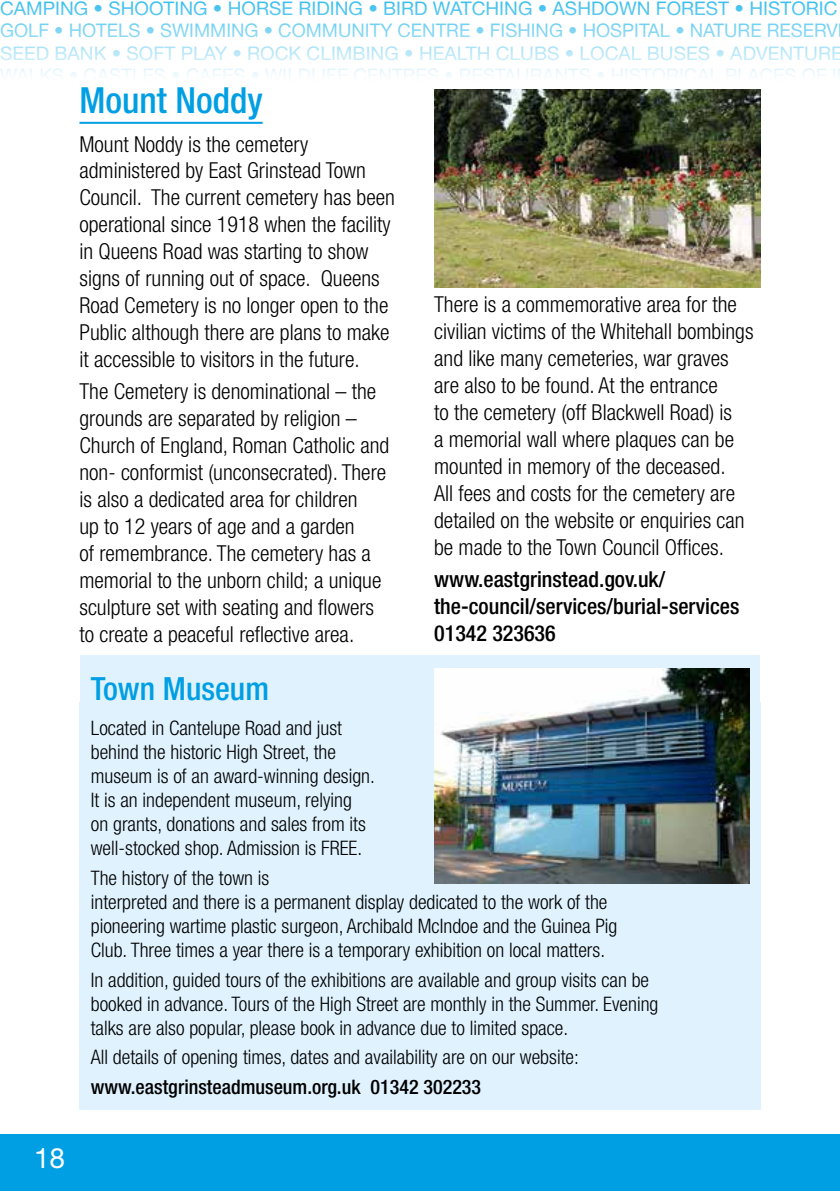
<style>
.page{position:relative;width:840px;height:1191px;background:#fff}
.page>*{position:absolute;margin:0;border:0;box-sizing:border-box;transform-origin:0 0}
.t1{font:500 condensed 36px "Helvetica Neue";color:#009fe3}
.t2{font:500 condensed 32px "Helvetica Neue";color:#009fe3}
.t3{font:28px "Helvetica Neue";color:#fff}
.t4{font:300 condensed 22px/27px "Helvetica Neue";color:#000}
.t5{font:500 condensed 22px/27px "Helvetica Neue";color:#000}
.t6{font:300 condensed 20px/24px "Helvetica Neue";color:#000}
.t7{font:500 condensed 20px "Helvetica Neue";color:#000}
.t8{font:18.8px/22.6px "Helvetica Neue";color:#00ace9}
</style>
<div class="page">
<div style="left:0;top:1134px;width:839px;height:57px;background:#009fe3"></div>
<hr style="left:79px;top:122px;width:183px;height:2px;background:#009fe3">
<div style="left:80px;top:655px;width:679px;height:63px;background:#dff2fd"></div>
<div style="left:79px;top:702px;width:681px;height:168px;background:#dff2fd"></div>
<div style="left:79px;top:852px;width:681px;height:120px;background:#dff2fd"></div>
<div style="left:79px;top:953px;width:681px;height:97px;background:#dff2fd"></div>
<div style="left:79px;top:1031px;width:681px;height:48px;background:#dff2fd"></div>
<div style="left:79px;top:1061px;width:681px;height:48px;background:#dff2fd"></div>
<img style="left:434px;top:89px;width:326px;height:199px">
<img style="left:434px;top:668px;width:314px;height:216px">
<p class="t8" style="left:0;top:-3px;width:843px">CAMPING • SHOOTING • HORSE RIDING • BIRD WATCHING • ASHDOWN FOREST • HISTORIC GOLF • HOTELS • SWIMMING • COMMUNITY CENTRE • FISHING • HOSPITAL • NATURE RESERV SEED BANK • SOFT PLAY • ROCK CLIMBING • HEALTH CLUBS • LOCAL BUSES • ADVENTURE WALKS • CASTLES • CAFES • WILDLIFE CENTRES • RESTAURANTS • HISTORICAL PLACES OF I</p>
<h1 class="t1" style="left:79px;top:79px;width:185px">Mount Noddy</h1>
<p class="t4" style="left:79px;top:130px;width:317px">Mount Noddy is the cemetery administered by East Grinstead Town Council. The current cemetery has been operational since 1918 when the facility in Queens Road was starting to show signs of running out of space. Queens Road Cemetery is no longer open to the Public although there are plans to make it accessible to visitors in the future.</p>
<p class="t4" style="left:79px;top:378px;width:311px">The Cemetery is denominational – the grounds are separated by religion – Church of England, Roman Catholic and non- conformist (unconsecrated). There is also a dedicated area for children<br>up to 12 years of age and a garden<br>of remembrance. The cemetery has a memorial to the unborn child; a unique sculpture set with seating and flowers to create a peaceful reflective area.</p>
<p class="t4" style="left:434px;top:291px;width:321px">There is a commemorative area for the civilian victims of the Whitehall bombings and like many cemeteries, war graves are also to be found. At the entrance<br>to the cemetery (off Blackwell Road) is<br>a memorial wall where plaques can be mounted in memory of the deceased.<br>All fees and costs for the cemetery are detailed on the website or enquiries can be made to the Town Council Offices.</p>
<p class="t5" style="left:434px;top:565px;width:307px">www.eastgrinstead.gov.uk/ the-council/services/burial-services<br>01342 323636</p>
<p class="t3" style="left:34px;top:1141px;width:33px">18</p>
<h2 class="t2" style="left:91px;top:669px;width:180px">Town Museum</h2>
<p class="t6" style="left:91px;top:716px;width:285px">Located in Cantelupe Road and just behind the historic High Street, the museum is of an award-winning design.<br>It is an independent museum, relying<br>on grants, donations and sales from its well-stocked shop. Admission is FREE.</p>
<p class="t6" style="left:91px;top:865px;width:528px">The history of the town is<br>interpreted and there is a permanent display dedicated to the work of the pioneering wartime plastic surgeon, Archibald McIndoe and the Guinea Pig Club. Three times a year there is a temporary exhibition on local matters.</p>
<p class="t6" style="left:91px;top:967px;width:569px">In addition, guided tours of the exhibitions are available and group visits can be booked in advance. Tours of the High Street are monthly in the Summer. Evening talks are also popular, please book in advance due to limited space.</p>
<p class="t6" style="left:91px;top:1045px;width:489px">All details of opening times, dates and availability are on our website:</p>
<p class="t7" style="left:91px;top:1075px;width:391px">www.eastgrinsteadmuseum.org.uk 01342 302233</p>
</div>
